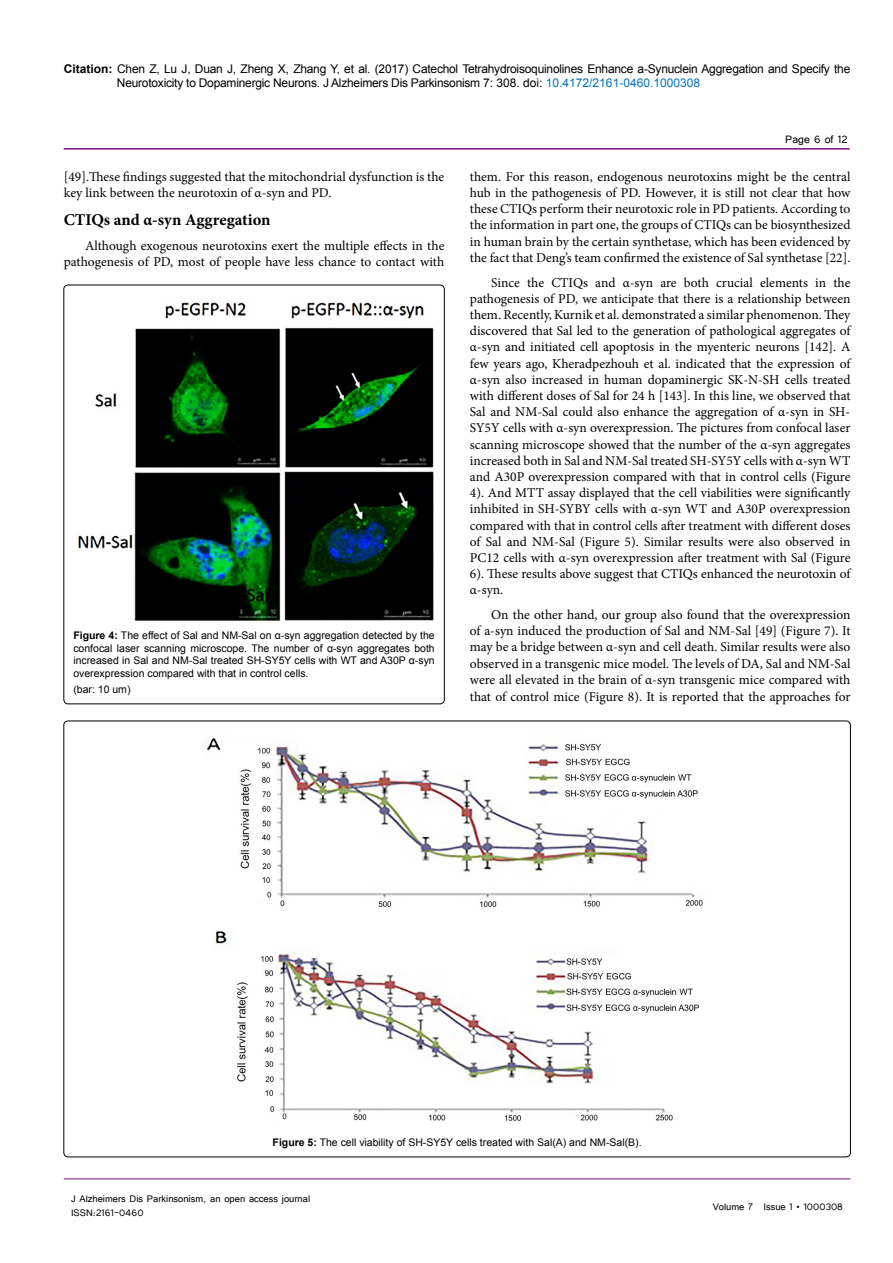
<style>
.page{position:relative;width:893px;height:1263px;background:#fff}
.page>*{position:absolute;margin:0;border:0;box-sizing:border-box;transform-origin:0 0}
.SH{font:700 16.5px "Minion Pro";color:#000}
.t1{font:13.5px/16.2px "Minion Pro";color:#000;text-align:justify}
.t2{font:13.5px "Tunga";color:#000}
.t3{font:12px/14.4px "Arial";letter-spacing:-.02em;color:#000}
.t4{font:12px/14.4px "Tunga";color:#000}
.t5{font:10.5px/12.6px "Arial";color:#000;text-align:justify}
.s1{font-weight:700}
.s2{color:#0072bc}
</style>
<div class="page">
<hr style="left:64px;top:148px;width:786px;height:2px;background:#741472">
<hr style="left:64px;top:1179px;width:786px;height:1px;background:#741472">
<img style="left:78px;top:302px;width:356px;height:320px">
<img style="left:207px;top:738px;width:496px;height:383px">
<p class="t3" style="left:117px;top:61px;width:735px;text-indent:-53px"><span class="s1">Citation:</span> Chen Z, Lu J, Duan J, Zheng X, Zhang Y, et al. (2017) Catechol Tetrahydroisoquinolines Enhance a-Synuclein Aggregation and Specify the<br>Neurotoxicity to Dopaminergic Neurons. J Alzheimers Dis Parkinsonism 7: 308. doi: <span class="s2">10.4172/2161-0460.1000308</span></p>
<p class="t1" style="left:64px;top:168px;width:382px">[49].These findings suggested that the mitochondrial dysfunction is the key link between the neurotoxin of α-syn and PD.</p>
<p class="SH" style="left:64px;top:208px;width:208px">CTIQs and α-syn Aggregation</p>
<p class="t1" style="left:64px;top:238px;width:382px;text-align:right">Although exogenous neurotoxins exert the multiple effects in the pathogenesis of PD, most of people have less chance to contact with</p>
<p class="t5" style="left:73px;top:629px;width:363px"><span class="s1">Figure 4:</span> The effect of Sal and NM-Sal on α-syn aggregation detected by the confocal laser scanning microscope. The number of α-syn aggregates both increased in Sal and NM-Sal treated SH-SY5Y cells with WT and A30P α-syn overexpression compared with that in control cells.</p>
<p class="t5" style="left:73px;top:683px;width:59px">(bar: 10 um)</p>
<p class="t2" style="left:785px;top:131px;width:64px">Page 6 of 12</p>
<p class="t1" style="left:470px;top:168px;width:382px">them. For this reason, endogenous neurotoxins might be the central hub in the pathogenesis of PD. However, it is still not clear that how these CTIQs perform their neurotoxic role in PD patients. According to the information in part one, the groups of CTIQs can be biosynthesized in human brain by the certain synthetase, which has been evidenced by the fact that Deng’s team confirmed the existence of Sal synthetase [22].</p>
<p class="t1" style="left:470px;top:274px;width:382px;text-indent:21px">Since the CTIQs and α-syn are both crucial elements in the pathogenesis of PD, we anticipate that there is a relationship between them. Recently, Kurnik et al. demonstrated a similar phenomenon. They discovered that Sal led to the generation of pathological aggregates of α-syn and initiated cell apoptosis in the myenteric neurons [142]. A few years ago, Kheradpezhouh et al. indicated that the expression of α-syn also increased in human dopaminergic SK-N-SH cells treated with different doses of Sal for 24 h [143]. In this line, we observed that Sal and NM-Sal could also enhance the aggregation of α-syn in SH-SY5Y cells with α-syn overexpression. The pictures from confocal laser scanning microscope showed that the number of the α-syn aggregates increased both in Sal and NM-Sal treated SH-SY5Y cells with α-syn WT and A30P overexpression compared with that in control cells (Figure 4). And MTT assay displayed that the cell viabilities were significantly inhibited in SH-SYBY cells with α-syn WT and A30P overexpression compared with that in control cells after treatment with different doses of Sal and NM-Sal (Figure 5). Similar results were also observed in PC12 cells with α-syn overexpression after treatment with Sal (Figure 6). These results above suggest that CTIQs enhanced the neurotoxin of α-syn.</p>
<p class="t1" style="left:470px;top:607px;width:382px;text-indent:21px">On the other hand, our group also found that the overexpression of a-syn induced the production of Sal and NM-Sal [49] (Figure 7). It may be a bridge between α-syn and cell death. Similar results were also observed in a transgenic mice model. The levels of DA, Sal and NM-Sal were all elevated in the brain of α-syn transgenic mice compared with that of control mice (Figure 8). It is reported that the approaches for</p>
<p class="t5" style="left:273px;top:1136px;width:370px"><span class="s1">Figure 5:</span> The cell viability of SH-SY5Y cells treated with Sal(A) and NM-Sal(B).</p>
<p class="t4" style="left:71px;top:1190px;width:241px">J Alzheimers Dis Parkinsonism, an open access journal<br>ISSN:2161-0460</p>
<p class="t4" style="left:713px;top:1199px;width:132px">Volume 7 Issue 1 • 1000308</p>
</div>
